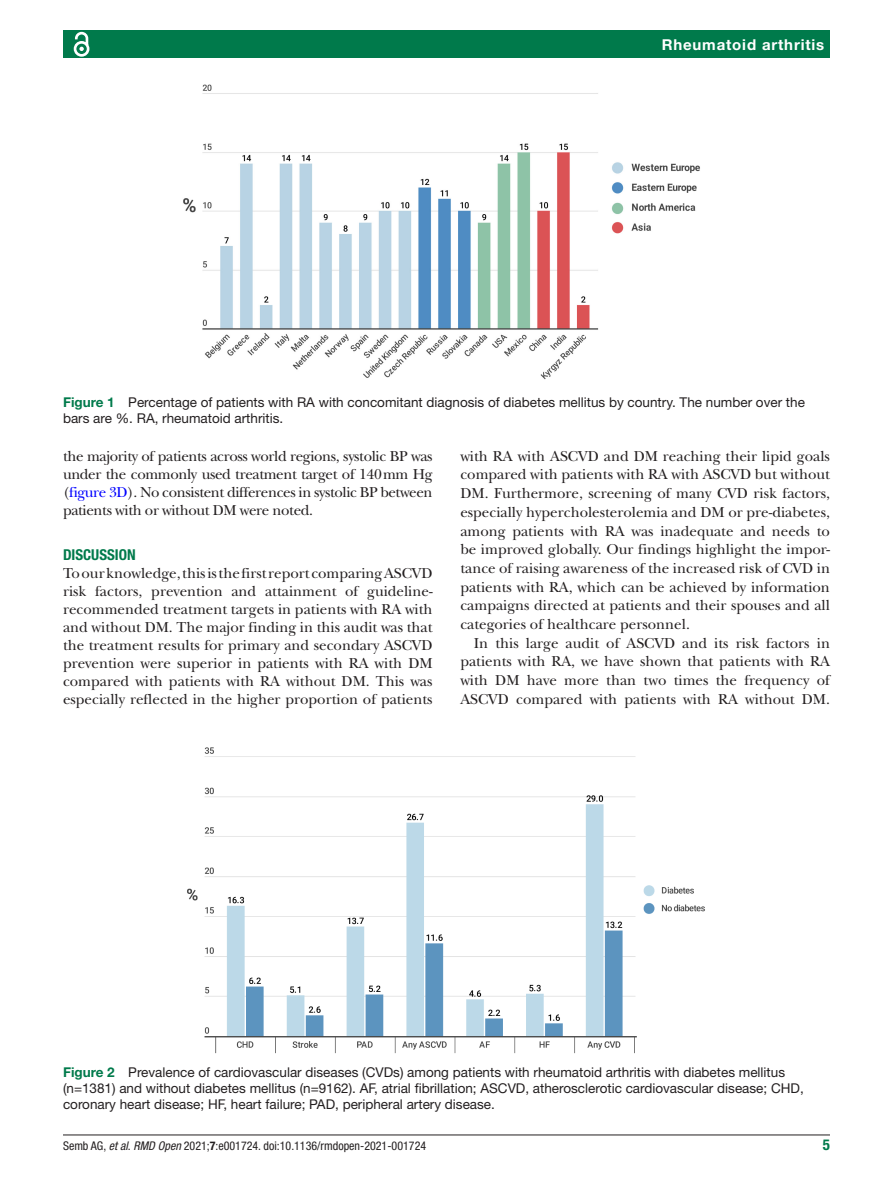
<style>
.page{position:relative;width:893px;height:1191px;background:#fff}
.page>*{position:absolute;margin:0;border:0;box-sizing:border-box;transform-origin:0 0}
.t1{font:15px/18.8px "New Baskerville";color:#231f20;text-align:justify}
.t2{font:700 15px "Helvetica Neue LT Std";letter-spacing:.055em;color:#fff}
.t3{font:700 condensed 15px "Helvetica Neue LT Std";color:#007a4b}
.t4{font:13.5px/16.2px "Helvetica Neue LT Std";color:#231f20}
.t5{font:condensed 12px "Helvetica Neue LT Std";color:#231f20}
.s1{font-weight:700;color:#007a4b}
.s2{color:#00f}
.s3{font-style:italic}
.s4{font-weight:700}
</style>
<div class="page">
<hr style="left:63px;top:1134px;width:767px;height:1px;background:#231f20">
<div style="left:63px;top:31px;width:767px;height:27px;background:#007a4b"></div>
<svg style="left:73px;top:31px;width:17px;height:26px"></svg>
<img style="left:183px;top:84px;width:517px;height:296px">
<img style="left:187px;top:747px;width:518px;height:307px">
<p class="t2" style="left:662px;top:35px;width:164px">Rheumatoid arthritis</p>
<p class="t4" style="left:63px;top:394px;width:743px"><span class="s1">Figure 1</span> Percentage of patients with RA with concomitant diagnosis of diabetes mellitus by country. The number over the bars are %. RA, rheumatoid arthritis.</p>
<p class="t1" style="left:63px;top:447px;width:371px;line-height:18px">the majority of patients across world regions, systolic BP was under the commonly used treatment target of 140mm Hg (<span class="s2">figure 3D</span>). No consistent differences in systolic BP between patients with or without DM were noted.</p>
<p class="t3" style="left:63px;top:545px;width:74px">DISCUSSION</p>
<p class="t1" style="left:63px;top:564px;width:371px;line-height:18px">To our knowledge, this is the first report comparing ASCVD risk factors, prevention and attainment of guideline&shy;recommended treatment targets in patients with RA with and without DM. The major finding in this audit was that the treatment results for primary and secondary ASCVD prevention were superior in patients with RA with DM compared with patients with RA without DM. This was especially reflected in the higher proportion of patients</p>
<p class="t1" style="left:460px;top:446px;width:371px">with RA with ASCVD and DM reaching their lipid goals compared with patients with RA with ASCVD but without DM. Furthermore, screening of many CVD risk factors, especially hypercholesterolemia and DM or pre-diabetes, among patients with RA was inadequate and needs to be improved globally. Our findings highlight the impor&shy;tance of raising awareness of the increased risk of CVD in patients with RA, which can be achieved by information campaigns directed at patients and their spouses and all categories of healthcare personnel.</p>
<p class="t1" style="left:460px;top:633px;width:371px;text-indent:14px">In this large audit of ASCVD and its risk factors in patients with RA, we have shown that patients with RA with DM have more than two times the frequency of ASCVD compared with patients with RA without DM.</p>
<p class="t4" style="left:63px;top:1063px;width:742px"><span class="s1">Figure 2</span> Prevalence of cardiovascular diseases (CVDs) among patients with rheumatoid arthritis with diabetes mellitus (n=1381) and without diabetes mellitus (n=9162). AF, atrial fibrillation; ASCVD, atherosclerotic cardiovascular disease; CHD, coronary heart disease; HF, heart failure; PAD, peripheral artery disease.</p>
<p class="t5" style="left:63px;top:1138px;width:365px">Semb AG, <span class="s3">et al</span>. <span class="s3">RMD Open</span> 2021;<span class="s4">7</span>:e001724. doi:10.1136/rmdopen-2021-001724</p>
<p class="t3" style="left:823px;top:1135px;width:9px">5</p>
</div>
